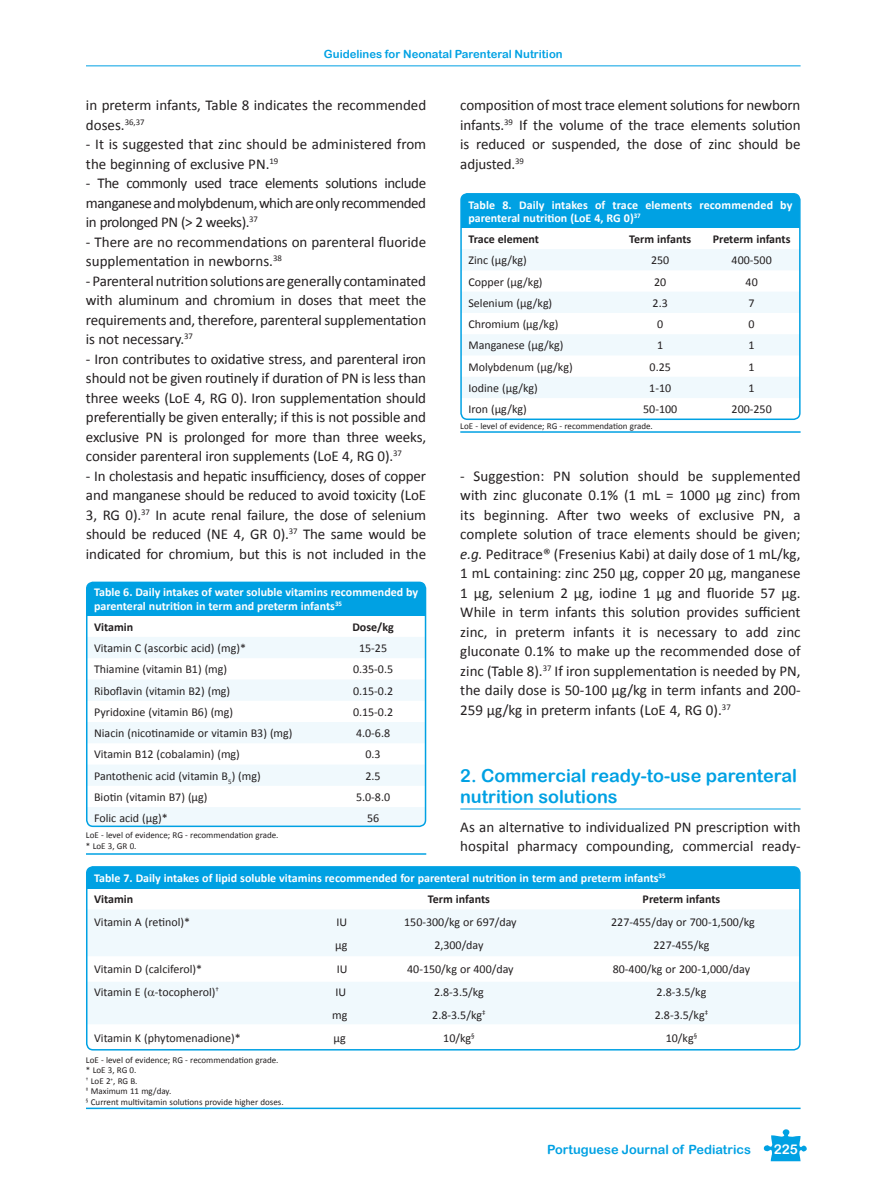
<style>
.page{position:relative;width:887px;height:1193px;background:#fff}
.page>*{position:absolute;margin:0;border:0;box-sizing:border-box;transform-origin:0 0}
.t1{font:18px/21.6px "Arial Rounded MT Bold";color:#00a1e3}
.t2{font:15px/19.5px "Calibri";letter-spacing:-.01em;color:#231f20;text-align:justify}
.t3{font:13.5px "Arial Rounded MT Bold";color:#fff}
.t4{font:12.75px "Arial Rounded MT Bold";color:#00a1e3}
.t5{font:12px/22.5px "Calibri";color:#231f20}
.t6{font:700 12px/13.5px "Calibri";color:#fff}
.t7{font:700 12px "Calibri";color:#231f20}
.t8{font:11.25px "Arial Rounded MT Bold";color:#00a1e3}
.t9{font:9px/10.5px "Calibri";color:#231f20}
.s1{font-style:italic}
.s2{color:#231f20}
</style>
<div class="page">
<hr style="left:86px;top:65px;width:714px;height:1px;background:#00a1e3">
<svg style="left:763px;top:1129px;width:44px;height:32px"></svg>
<hr style="left:460px;top:808px;width:340px;height:1px;background:#00a1e3">
<hr style="left:86px;top:853px;width:340px;height:1px;background:#00a1e3">
<div style="left:87px;top:582px;width:338px;height:33px;background:#00a1e3"></div>
<svg style="left:89px;top:637px;width:336px;height:189px;fill:#f0f9fd"></svg>
<div style="left:86px;top:581px;width:340px;height:246px;border:2px solid #00a1e3;border-radius:6px"></div>
<hr style="left:86px;top:1107px;width:714px;height:2px;background:#00a1e3">
<div style="left:87px;top:866px;width:713px;height:22px;background:#00a1e3"></div>
<svg style="left:89px;top:910px;width:708px;height:114px;fill:#f0f9fd"></svg>
<div style="left:86px;top:866px;width:714px;height:184px;border:2px solid #00a1e3;border-radius:6px"></div>
<hr style="left:460px;top:431px;width:340px;height:2px;background:#00a1e3">
<div style="left:461px;top:194px;width:339px;height:34px;background:#00a1e3"></div>
<svg style="left:463px;top:249px;width:334px;height:149px;fill:#f0f9fd"></svg>
<div style="left:460px;top:193px;width:340px;height:227px;border:2px solid #00a1e3;border-radius:6px"></div>
<svg style="left:148px;top:990px;width:7px;height:6px"></svg>
<p class="t8" style="left:324px;top:47px;width:240px">Guidelines for Neonatal Parenteral Nutrition</p>
<p class="t2" style="left:86px;top:95px;width:342px">in preterm infants, Table 8 indicates the recommended doses.<sup>36,37</sup></p>
<p class="t2" style="left:86px;top:134px;width:342px">- It is suggested that zinc should be administered from the beginning of exclusive PN.<sup>19</sup></p>
<p class="t2" style="left:86px;top:173px;width:342px">- The commonly used trace elements solutions include manganese and molybdenum, which are only recommended in prolonged PN (&gt; 2 weeks).<sup>37</sup></p>
<p class="t2" style="left:86px;top:231px;width:342px">- There are no recommendations on parenteral fluoride supplementation in newborns.<sup>38</sup></p>
<p class="t2" style="left:86px;top:270px;width:342px">- Parenteral nutrition solutions are generally contaminated with aluminum and chromium in doses that meet the requirements and, therefore, parenteral supplementation is not necessary.<sup>37</sup></p>
<p class="t2" style="left:86px;top:348px;width:342px">- Iron contributes to oxidative stress, and parenteral iron should not be given routinely if duration of PN is less than three weeks (LoE 4, RG 0). Iron supplementation should preferentially be given enterally; if this is not possible and exclusive PN is prolonged for more than three weeks, consider parenteral iron supplements (LoE 4, RG 0).<sup>37</sup></p>
<p class="t2" style="left:86px;top:465px;width:342px">- In cholestasis and hepatic insufficiency, doses of copper and manganese should be reduced to avoid toxicity (LoE 3, RG 0).<sup>37</sup> In acute renal failure, the dose of selenium should be reduced (NE 4, GR 0).<sup>37</sup> The same would be indicated for chromium, but this is not included in the</p>
<p class="t6" style="left:94px;top:585px;width:325px">Table 6. Daily intakes of water soluble vitamins recommended by parenteral nutrition in term and preterm infants<sup>35</sup></p>
<p class="t7" style="left:94px;top:619px;width:41px">Vitamin</p>
<p class="t7" style="left:352px;top:619px;width:43px">Dose/kg</p>
<p class="t5" style="left:94px;top:636px;width:153px">Vitamin C (ascorbic acid) (mg)*</p>
<p class="t5" style="left:359px;top:636px;width:30px">15-25</p>
<p class="t5" style="left:94px;top:657px;width:135px">Thiamine (vitamin B1) (mg)</p>
<p class="t5" style="left:353px;top:657px;width:42px">0.35-0.5</p>
<p class="t5" style="left:94px;top:678px;width:138px">Riboflavin (vitamin B2) (mg)</p>
<p class="t5" style="left:353px;top:678px;width:42px">0.15-0.2</p>
<p class="t5" style="left:94px;top:700px;width:141px">Pyridoxine (vitamin B6) (mg)</p>
<p class="t5" style="left:353px;top:700px;width:42px">0.15-0.2</p>
<p class="t5" style="left:94px;top:721px;width:200px">Niacin (nicotinamide or vitamin B3) (mg)</p>
<p class="t5" style="left:356px;top:721px;width:36px">4.0-6.8</p>
<p class="t5" style="left:94px;top:742px;width:147px">Vitamin B12 (cobalamin) (mg)</p>
<p class="t5" style="left:365px;top:742px;width:17px">0.3</p>
<p class="t5" style="left:94px;top:764px;width:168px">Pantothenic acid (vitamin B<sub>5</sub>) (mg)</p>
<p class="t5" style="left:365px;top:764px;width:17px">2.5</p>
<p class="t5" style="left:94px;top:785px;width:115px">Biotin (vitamin B7) (µg)</p>
<p class="t5" style="left:356px;top:785px;width:36px">5.0-8.0</p>
<p class="t5" style="left:94px;top:806px;width:75px">Folic acid (µg)*</p>
<p class="t5" style="left:367px;top:806px;width:14px">56</p>
<p class="t9" style="left:86px;top:829px;width:194px">LoE - level of evidence; RG - recommendation grade. * LoE 3, GR 0.</p>
<p class="t2" style="left:460px;top:95px;width:342px">composition of most trace element solutions for newborn infants.<sup>39</sup> If the volume of the trace elements solution is reduced or suspended, the dose of zinc should be adjusted.<sup>39</sup></p>
<p class="t6" style="left:468px;top:197px;width:325px">Table 8. Daily intakes of trace elements recommended by parenteral nutrition (LoE 4, RG 0)<sup>37</sup></p>
<p class="t7" style="left:468px;top:231px;width:72px">Trace element</p>
<p class="t7" style="left:629px;top:231px;width:64px">Term infants</p>
<p class="t7" style="left:713px;top:231px;width:79px">Preterm infants</p>
<p class="t5" style="left:468px;top:248px;width:60px">Zinc (μg/kg)</p>
<p class="t5" style="left:651px;top:248px;width:20px">250</p>
<p class="t5" style="left:731px;top:248px;width:42px">400-500</p>
<p class="t5" style="left:468px;top:270px;width:76px">Copper (μg/kg)</p>
<p class="t5" style="left:654px;top:270px;width:14px">20</p>
<p class="t5" style="left:745px;top:270px;width:14px">40</p>
<p class="t5" style="left:468px;top:291px;width:85px">Selenium (μg/kg)</p>
<p class="t5" style="left:652px;top:291px;width:17px">2.3</p>
<p class="t5" style="left:748px;top:291px;width:8px">7</p>
<p class="t5" style="left:468px;top:312px;width:91px">Chromium (μg/kg)</p>
<p class="t5" style="left:657px;top:312px;width:8px">0</p>
<p class="t5" style="left:748px;top:312px;width:8px">0</p>
<p class="t5" style="left:468px;top:333px;width:97px">Manganese (μg/kg)</p>
<p class="t5" style="left:657px;top:333px;width:8px">1</p>
<p class="t5" style="left:748px;top:333px;width:8px">1</p>
<p class="t5" style="left:468px;top:355px;width:106px">Molybdenum (μg/kg)</p>
<p class="t5" style="left:649px;top:355px;width:23px">0.25</p>
<p class="t5" style="left:748px;top:355px;width:8px">1</p>
<p class="t5" style="left:468px;top:376px;width:71px">Iodine (μg/kg)</p>
<p class="t5" style="left:649px;top:376px;width:23px">1-10</p>
<p class="t5" style="left:748px;top:376px;width:8px">1</p>
<p class="t5" style="left:468px;top:397px;width:60px">Iron (μg/kg)</p>
<p class="t5" style="left:643px;top:397px;width:36px">50-100</p>
<p class="t5" style="left:731px;top:397px;width:42px">200-250</p>
<p class="t9" style="left:460px;top:420px;width:194px">LoE - level of evidence; RG - recommendation grade.</p>
<p class="t2" style="left:460px;top:465px;width:342px">- Suggestion: PN solution should be supplemented with zinc gluconate 0.1% (1 mL = 1000 μg zinc) from its beginning. After two weeks of exclusive PN, a complete solution of trace elements should be given; <span class="s1">e.g.</span> Peditrace® (Fresenius Kabi) at daily dose of 1 mL/kg, 1 mL containing: zinc 250 μg, copper 20 μg, manganese 1 μg, selenium 2 μg, iodine 1 μg and fluoride 57 μg.<br>While in term infants this solution provides sufficient zinc, in preterm infants it is necessary to add zinc gluconate 0.1% to make up the recommended dose of zinc (Table 8).<sup>37</sup> If iron supplementation is needed by PN, the daily dose is 50-100 μg/kg in term infants and 200- 259 μg/kg in preterm infants (LoE 4, RG 0).<sup>37</sup></p>
<p class="t1" style="left:460px;top:764px;width:338px">2. Commercial ready-to-use parenteral nutrition solutions</p>
<p class="t2" style="left:460px;top:816px;width:342px">As an alternative to individualized PN prescription with hospital pharmacy compounding, commercial ready-</p>
<p class="t6" style="left:94px;top:866px;width:573px;line-height:21.3px">Table 7. Daily intakes of lipid soluble vitamins recommended for parenteral nutrition in term and preterm infants<sup>35<br></sup><span class="s2">Vitamin</span></p>
<p class="t7" style="left:428px;top:891px;width:64px">Term infants</p>
<p class="t7" style="left:642px;top:891px;width:79px">Preterm infants</p>
<p class="t5" style="left:94px;top:910px;width:98px">Vitamin A (retinol)*</p>
<p class="t5" style="left:335px;top:910px;width:14px">IU μg</p>
<p class="t5" style="left:404px;top:910px;width:114px;text-align:center">150-300/kg or 697/day<br>2,300/day</p>
<p class="t5" style="left:611px;top:910px;width:145px;text-align:center">227-455/day or 700-1,500/kg<br>227-455/kg</p>
<p class="t5" style="left:94px;top:957px;width:110px">Vitamin D (calciferol)*</p>
<p class="t5" style="left:337px;top:957px;width:12px">IU</p>
<p class="t5" style="left:407px;top:957px;width:108px">40-150/kg or 400/day</p>
<p class="t5" style="left:613px;top:957px;width:139px">80-400/kg or 200-1,000/day</p>
<p class="t5" style="left:94px;top:980px;width:126px">Vitamin E ( -tocopherol)<sup>†</sup></p>
<p class="t5" style="left:332px;top:980px;width:17px">IU mg</p>
<p class="t5" style="left:432px;top:980px;width:55px">2.8-3.5/kg<br>2.8-3.5/kg<sup>‡</sup></p>
<p class="t5" style="left:655px;top:980px;width:55px">2.8-3.5/kg<br>2.8-3.5/kg<sup>‡</sup></p>
<p class="t5" style="left:94px;top:1025px;width:148px">Vitamin K (phytomenadione)*</p>
<p class="t5" style="left:333px;top:1025px;width:14px">μg</p>
<p class="t5" style="left:443px;top:1025px;width:33px">10/kg<sup>§</sup></p>
<p class="t5" style="left:666px;top:1025px;width:33px">10/kg<sup>§</sup></p>
<p class="t9" style="left:86px;top:1053px;width:199px">LoE - level of evidence; RG - recommendation grade. * LoE 3, RG 0.<br><sup>†</sup> LoE 2<sup>+</sup>, RG B.<br><sup>‡</sup> Maximum 11 mg/day.<br><sup>§</sup> Current multivitamin solutions provide higher doses.</p>
<p class="t4" style="left:547px;top:1142px;width:205px">Portuguese Journal of Pediatrics</p>
<p class="t3" style="left:773px;top:1140px;width:26px">225</p>
</div>
